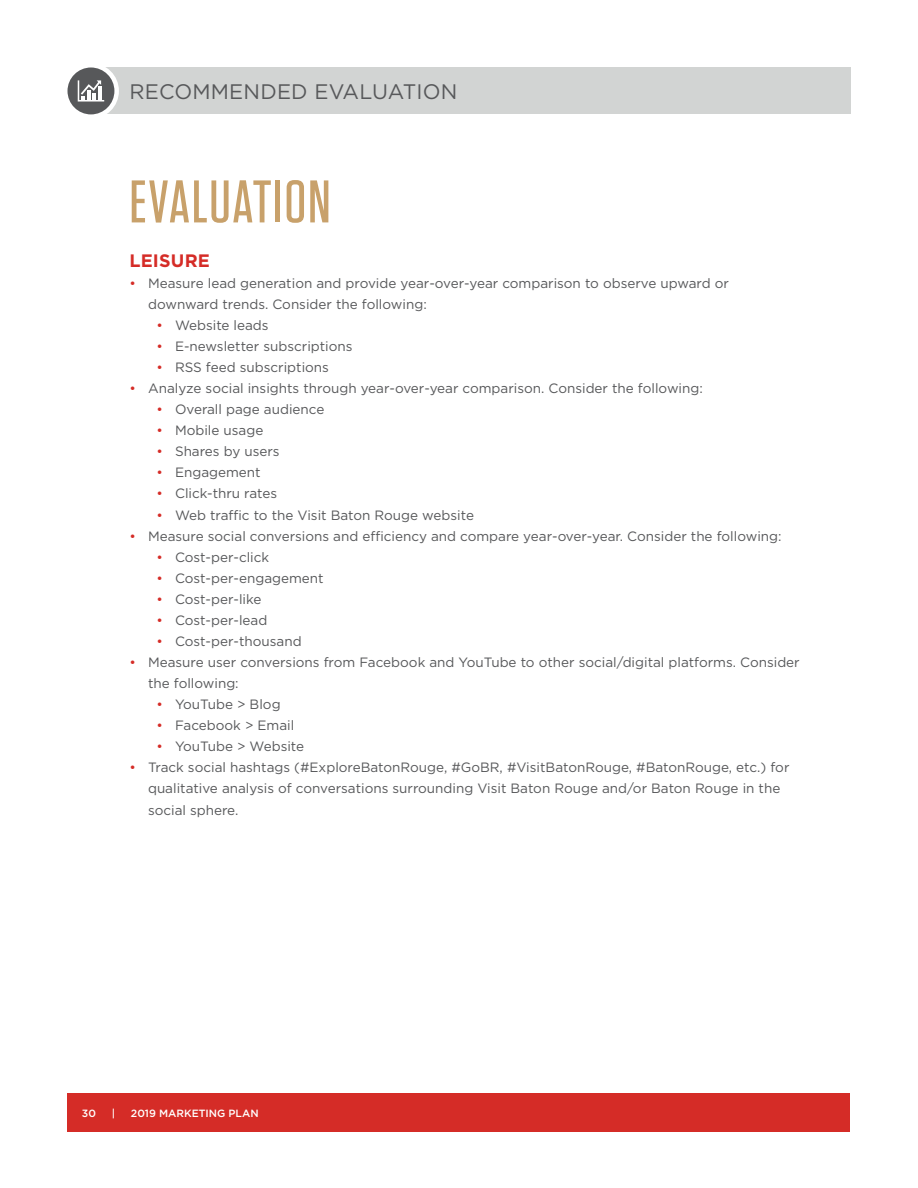
<style>
.page{position:relative;width:918px;height:1188px;background:#fff}
.page>*{position:absolute;margin:0;border:0;box-sizing:border-box;transform-origin:0 0}
.t1{font:500 60px "Tungsten";letter-spacing:.025em;color:#c8a16b}
.t2{font:21px "Gotham";letter-spacing:.01em;color:#57585a}
.t3{font:700 18px "Gotham";letter-spacing:.01em;color:#d52c27}
.t4{font:13.5px/21px "Gotham";color:#57585a}
.t5{font:500 10.5px "Gotham";color:#fff}
.s1{color:#d52c27}
</style>
<div class="page">
<div style="left:68px;top:1093px;width:782px;height:39px;background:#d52c27"></div>
<div style="left:91px;top:68px;width:759px;height:46px;background:#d2d4d3"></div>
<svg style="left:65px;top:65px;width:52px;height:52px"></svg>
<div style="left:63px;top:63px;width:56px;height:56px;border:4px solid #fff;border-radius:50%"></div>
<svg style="left:78px;top:80px;width:26px;height:22px"></svg>
<hr style="left:98px;top:86px;width:3px;height:14px;background:#fff">
<h2 class="t2" style="left:129px;top:78px;width:330px">RECOMMENDED EVALUATION</h2>
<h1 class="t1" style="left:129px;top:170px;width:203px">EVALUATION</h1>
<h3 class="t3" style="left:129px;top:249px;width:82px">LEISURE</h3>
<p class="t4" style="left:148px;top:273px;width:583px;text-indent:-19px"><span class="s1">•</span> Measure lead generation and provide year-over-year comparison to observe upward or downward trends. Consider the following:</p>
<p class="t4" style="left:156px;top:315px;width:114px"><span class="s1">•</span> Website leads</p>
<p class="t4" style="left:156px;top:336px;width:198px"><span class="s1">•</span> E-newsletter subscriptions</p>
<p class="t4" style="left:156px;top:357px;width:174px"><span class="s1">•</span> RSS feed subscriptions</p>
<p class="t4" style="left:129px;top:378px;width:575px"><span class="s1">•</span> Analyze social insights through year-over-year comparison. Consider the following:</p>
<p class="t4" style="left:156px;top:399px;width:169px"><span class="s1">•</span> Overall page audience</p>
<p class="t4" style="left:156px;top:420px;width:108px"><span class="s1">•</span> Mobile usage</p>
<p class="t4" style="left:156px;top:441px;width:125px"><span class="s1">•</span> Shares by users</p>
<p class="t4" style="left:156px;top:462px;width:106px"><span class="s1">•</span> Engagement</p>
<p class="t4" style="left:156px;top:483px;width:122px"><span class="s1">•</span> Click-thru rates</p>
<p class="t4" style="left:156px;top:504px;width:319px"><span class="s1">•</span> Web traffic to the Visit Baton Rouge website</p>
<p class="t4" style="left:129px;top:525px;width:654px"><span class="s1">•</span> Measure social conversions and efficiency and compare year-over-year. Consider the following:</p>
<p class="t4" style="left:156px;top:546px;width:114px"><span class="s1">•</span> Cost-per-click</p>
<p class="t4" style="left:156px;top:567px;width:169px"><span class="s1">•</span> Cost-per-engagement</p>
<p class="t4" style="left:156px;top:588px;width:107px"><span class="s1">•</span> Cost-per-like</p>
<p class="t4" style="left:156px;top:609px;width:112px"><span class="s1">•</span> Cost-per-lead</p>
<p class="t4" style="left:156px;top:630px;width:147px"><span class="s1">•</span> Cost-per-thousand</p>
<p class="t4" style="left:148px;top:651px;width:653px;text-indent:-19px"><span class="s1">•</span> Measure user conversions from Facebook and YouTube to other social/digital platforms. Consider the following:</p>
<p class="t4" style="left:156px;top:693px;width:126px"><span class="s1">•</span> YouTube &gt; Blog</p>
<p class="t4" style="left:156px;top:714px;width:139px"><span class="s1">•</span> Facebook &gt; Email</p>
<p class="t4" style="left:156px;top:735px;width:149px"><span class="s1">•</span> YouTube &gt; Website</p>
<p class="t4" style="left:148px;top:756px;width:643px;text-indent:-19px"><span class="s1">•</span> Track social hashtags (#ExploreBatonRouge, #GoBR, #VisitBatonRouge, #BatonRouge, etc.) for qualitative analysis of conversations surrounding Visit Baton Rouge and/or Baton Rouge in the</p>
<p class="t4" style="left:148px;top:800px;width:92px">social sphere.</p>
<p class="t5" style="left:82px;top:1106px;width:16px">30</p>
<p class="t5" style="left:112px;top:1106px;width:5px">|</p>
<p class="t5" style="left:131px;top:1106px;width:129px">2019 MARKETING PLAN</p>
</div>
